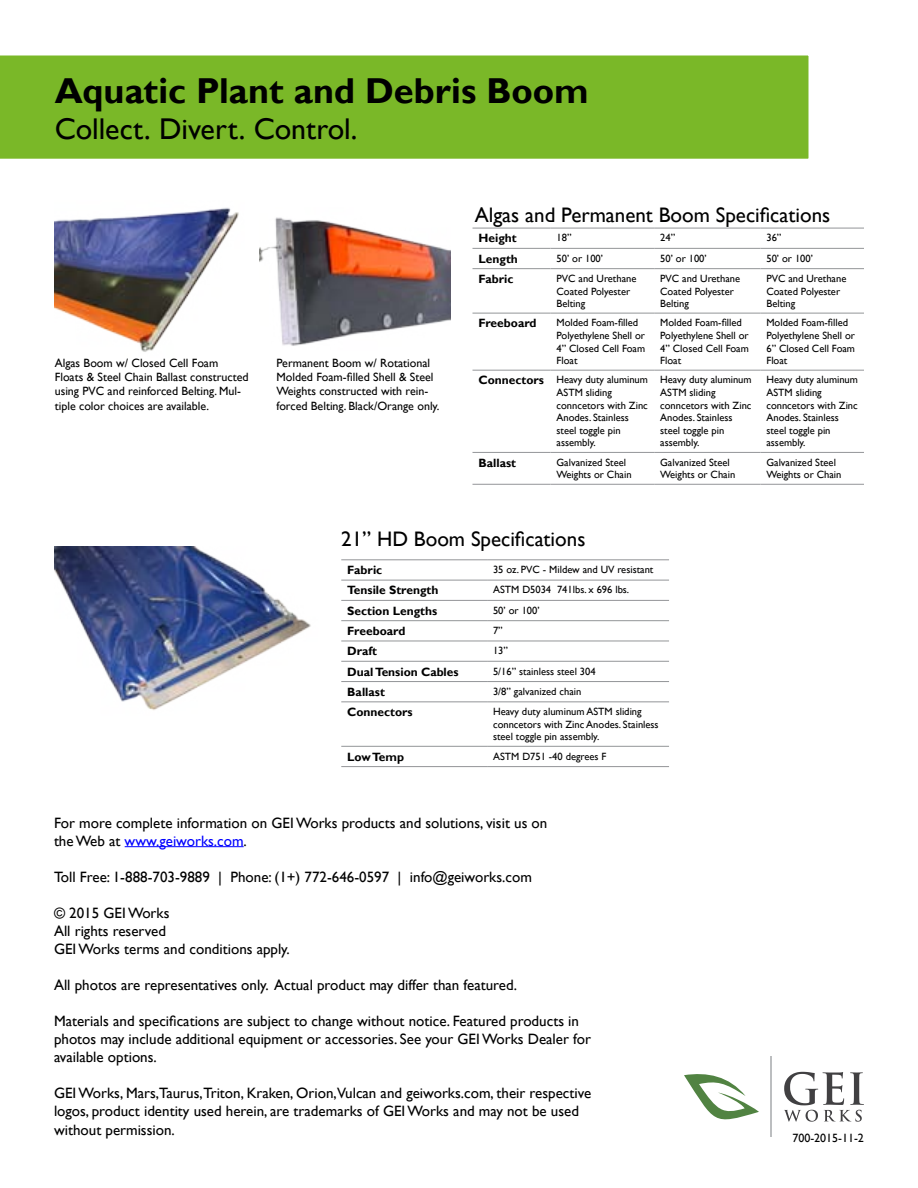
<style>
.page{position:relative;width:918px;height:1188px;background:#fff}
.page>*{position:absolute;margin:0;border:0;box-sizing:border-box;transform-origin:0 0}
.t1{font:700 36px "Gill Sans";color:#000}
.t2{font:30px "Gill Sans";letter-spacing:-.005em;color:#000}
.t3{font:21px "Gill Sans";color:#000}
.t4{font:15px/18px "Gill Sans";color:#000}
.t5{font:12px/14.4px "Gill Sans";color:#000}
.t6{font:700 12px "Gill Sans";color:#000}
.t7{font:10.5px/12.6px "Gill Sans";color:#000}
.s1{font-weight:700;font-size:12px}
.s2{color:#00f}
</style>
<div class="page">
<div style="left:0;top:55px;width:809px;height:104px;background:#7ab828"></div>
<hr style="left:125px;top:846px;width:119px;height:1px;background:#00f">
<svg style="left:784px;top:1072px;width:80px;height:50px"></svg>
<svg style="left:684px;top:1074px;width:75px;height:46px"></svg>
<hr style="left:770px;top:1057px;width:2px;height:80px;background:#bcbec0">
<hr style="left:472px;top:228px;width:79px;height:1px;background:#939598">
<hr style="left:551px;top:228px;width:103px;height:1px;background:#939598">
<hr style="left:654px;top:228px;width:106px;height:1px;background:#939598">
<hr style="left:760px;top:228px;width:104px;height:1px;background:#939598">
<hr style="left:472px;top:248px;width:79px;height:1px;background:#939598">
<hr style="left:551px;top:248px;width:103px;height:1px;background:#939598">
<hr style="left:654px;top:248px;width:106px;height:1px;background:#939598">
<hr style="left:760px;top:248px;width:104px;height:1px;background:#939598">
<hr style="left:472px;top:268px;width:79px;height:1px;background:#939598">
<hr style="left:551px;top:268px;width:103px;height:1px;background:#939598">
<hr style="left:654px;top:268px;width:106px;height:1px;background:#939598">
<hr style="left:760px;top:268px;width:104px;height:1px;background:#939598">
<hr style="left:472px;top:313px;width:79px;height:1px;background:#939598">
<hr style="left:551px;top:313px;width:103px;height:1px;background:#939598">
<hr style="left:654px;top:313px;width:106px;height:1px;background:#939598">
<hr style="left:760px;top:313px;width:104px;height:1px;background:#939598">
<hr style="left:472px;top:370px;width:79px;height:1px;background:#939598">
<hr style="left:551px;top:370px;width:103px;height:1px;background:#939598">
<hr style="left:654px;top:370px;width:106px;height:1px;background:#939598">
<hr style="left:760px;top:370px;width:104px;height:1px;background:#939598">
<hr style="left:472px;top:452px;width:79px;height:1px;background:#939598">
<hr style="left:551px;top:452px;width:103px;height:1px;background:#939598">
<hr style="left:654px;top:452px;width:106px;height:1px;background:#939598">
<hr style="left:760px;top:452px;width:104px;height:1px;background:#939598">
<hr style="left:472px;top:484px;width:79px;height:1px;background:#939598">
<hr style="left:551px;top:484px;width:103px;height:1px;background:#939598">
<hr style="left:654px;top:484px;width:106px;height:1px;background:#939598">
<hr style="left:760px;top:484px;width:104px;height:1px;background:#939598">
<hr style="left:341px;top:559px;width:146px;height:1px;background:#939598">
<hr style="left:487px;top:559px;width:182px;height:1px;background:#939598">
<hr style="left:341px;top:580px;width:146px;height:1px;background:#939598">
<hr style="left:487px;top:580px;width:182px;height:1px;background:#939598">
<hr style="left:341px;top:600px;width:146px;height:1px;background:#939598">
<hr style="left:487px;top:600px;width:182px;height:1px;background:#939598">
<hr style="left:341px;top:620px;width:146px;height:1px;background:#939598">
<hr style="left:487px;top:620px;width:182px;height:1px;background:#939598">
<hr style="left:341px;top:641px;width:146px;height:1px;background:#939598">
<hr style="left:487px;top:641px;width:182px;height:1px;background:#939598">
<hr style="left:341px;top:661px;width:146px;height:1px;background:#939598">
<hr style="left:487px;top:661px;width:182px;height:1px;background:#939598">
<hr style="left:341px;top:681px;width:146px;height:1px;background:#939598">
<hr style="left:487px;top:681px;width:182px;height:1px;background:#939598">
<hr style="left:341px;top:701px;width:146px;height:1px;background:#939598">
<hr style="left:487px;top:701px;width:182px;height:1px;background:#939598">
<hr style="left:341px;top:746px;width:146px;height:1px;background:#939598">
<hr style="left:487px;top:746px;width:182px;height:1px;background:#939598">
<hr style="left:341px;top:766px;width:146px;height:1px;background:#939598">
<hr style="left:487px;top:766px;width:182px;height:1px;background:#939598">
<img style="left:260px;top:217px;width:191px;height:129px">
<img style="left:55px;top:207px;width:184px;height:145px">
<img style="left:55px;top:547px;width:256px;height:163px">
<h1 class="t1" style="left:55px;top:70px;width:535px">Aquatic Plant and Debris Boom</h1>
<h2 class="t2" style="left:55px;top:112px;width:304px">Collect. Divert. Control.</h2>
<p class="t5" style="left:55px;top:356px;width:195px">Algas Boom w/ Closed Cell Foam Floats &amp; Steel Chain Ballast constructed using PVC and reinforced Belting. Mul&shy;tiple color choices are available.</p>
<p class="t5" style="left:276px;top:356px;width:164px">Permanent Boom w/ Rotational<br>Molded Foam-filled Shell &amp; Steel<br>Weights constructed with rein&shy;forced Belting. Black/Orange only.</p>
<h3 class="t3" style="left:475px;top:203px;width:357px">Algas and Permanent Boom Specifications</h3>
<p class="t6" style="left:478px;top:231px;width:40px">Height</p>
<p class="t7" style="left:557px;top:232px;width:16px">18”</p>
<p class="t7" style="left:660px;top:232px;width:16px">24”</p>
<p class="t7" style="left:766px;top:232px;width:16px">36”</p>
<p class="t6" style="left:478px;top:251px;width:41px">Length</p>
<p class="t7" style="left:557px;top:252px;width:48px">50’ or 100’</p>
<p class="t7" style="left:660px;top:252px;width:48px">50’ or 100’</p>
<p class="t7" style="left:766px;top:252px;width:48px">50’ or 100’</p>
<p class="t6" style="left:478px;top:272px;width:37px">Fabric</p>
<p class="t7" style="left:557px;top:272px;width:81px">PVC and Urethane<br>Coated Polyester<br>Belting</p>
<p class="t7" style="left:660px;top:272px;width:81px">PVC and Urethane<br>Coated Polyester<br>Belting</p>
<p class="t7" style="left:766px;top:272px;width:81px">PVC and Urethane<br>Coated Polyester<br>Belting</p>
<p class="t6" style="left:478px;top:316px;width:60px">Freeboard</p>
<p class="t7" style="left:557px;top:317px;width:90px">Molded Foam-filled<br>Polyethylene Shell or<br>4” Closed Cell Foam<br>Float</p>
<p class="t7" style="left:660px;top:317px;width:90px">Molded Foam-filled<br>Polyethylene Shell or<br>4” Closed Cell Foam<br>Float</p>
<p class="t7" style="left:766px;top:317px;width:90px">Molded Foam-filled<br>Polyethylene Shell or<br>6” Closed Cell Foam<br>Float</p>
<p class="t7" style="left:557px;top:374px;width:93px;text-indent:-78px"><span class="s1">Connectors</span> Heavy duty aluminum<br>ASTM sliding conncetors with Zinc<br>Anodes. Stainless steel toggle pin assembly.</p>
<p class="t7" style="left:660px;top:374px;width:93px">Heavy duty aluminum<br>ASTM sliding conncetors with Zinc<br>Anodes. Stainless steel toggle pin assembly.</p>
<p class="t7" style="left:766px;top:374px;width:93px">Heavy duty aluminum<br>ASTM sliding conncetors with Zinc<br>Anodes. Stainless steel toggle pin assembly.</p>
<p class="t6" style="left:478px;top:455px;width:39px">Ballast</p>
<p class="t7" style="left:557px;top:456px;width:77px">Galvanized Steel<br>Weights or Chain</p>
<p class="t7" style="left:660px;top:456px;width:77px">Galvanized Steel<br>Weights or Chain</p>
<p class="t7" style="left:766px;top:456px;width:77px">Galvanized Steel<br>Weights or Chain</p>
<h3 class="t3" style="left:341px;top:527px;width:246px">21” HD Boom Specifications</h3>
<p class="t6" style="left:347px;top:563px;width:37px">Fabric</p>
<p class="t7" style="left:493px;top:563px;width:162px">35 oz. PVC - Mildew and UV resistant</p>
<p class="t6" style="left:347px;top:583px;width:93px">Tensile Strength</p>
<p class="t7" style="left:493px;top:584px;width:138px">ASTM D5034 741lbs. x 696 lbs.</p>
<p class="t6" style="left:347px;top:603px;width:91px">Section Lengths</p>
<p class="t7" style="left:493px;top:604px;width:48px">50’ or 100’</p>
<p class="t6" style="left:347px;top:624px;width:60px">Freeboard</p>
<p class="t7" style="left:493px;top:624px;width:11px">7”</p>
<p class="t6" style="left:347px;top:644px;width:31px">Draft</p>
<p class="t7" style="left:493px;top:645px;width:16px">13”</p>
<p class="t6" style="left:347px;top:664px;width:113px">Dual Tension Cables</p>
<p class="t7" style="left:493px;top:665px;width:104px">5/16” stainless steel 304</p>
<p class="t6" style="left:347px;top:685px;width:39px">Ballast</p>
<p class="t7" style="left:493px;top:685px;width:90px">3/8” galvanized chain</p>
<p class="t6" style="left:347px;top:705px;width:67px">Connectors</p>
<p class="t7" style="left:493px;top:705px;width:167px">Heavy duty aluminum ASTM sliding conncetors with Zinc Anodes. Stainless steel toggle pin assembly.</p>
<p class="t6" style="left:347px;top:749px;width:58px">Low Temp</p>
<p class="t7" style="left:493px;top:750px;width:115px">ASTM D751 -40 degrees F</p>
<h3 class="t4" style="left:54px;top:814px;width:495px">For more complete information on GEI Works products and solutions, visit us on the Web at <span class="s2">www.geiworks.com</span>.</h3>
<h3 class="t4" style="left:54px;top:868px;width:479px">Toll Free: 1-888-703-9889 | Phone: (1+) 772-646-0597 | info@geiworks.com</h3>
<h3 class="t4" style="left:54px;top:904px;width:237px">© 2015 GEI Works<br>All rights reserved<br>GEI Works terms and conditions apply.</h3>
<h3 class="t4" style="left:54px;top:976px;width:465px">All photos are representatives only. Actual product may differ than featured.</h3>
<h3 class="t4" style="left:54px;top:1012px;width:539px">Materials and specifications are subject to change without notice. Featured products in photos may include additional equipment or accessories. See your GEI Works Dealer for available options.</h3>
<h3 class="t4" style="left:54px;top:1084px;width:539px">GEI Works, Mars,Taurus,Triton, Kraken, Orion,Vulcan and geiworks.com, their respective logos, product identity used herein, are trademarks of GEI Works and may not be used</h3>
<h3 class="t4" style="left:54px;top:1122px;width:122px">without permission.</h3>
<p class="t5" style="left:792px;top:1131px;width:73px">700-2015-11-2</p>
</div>
